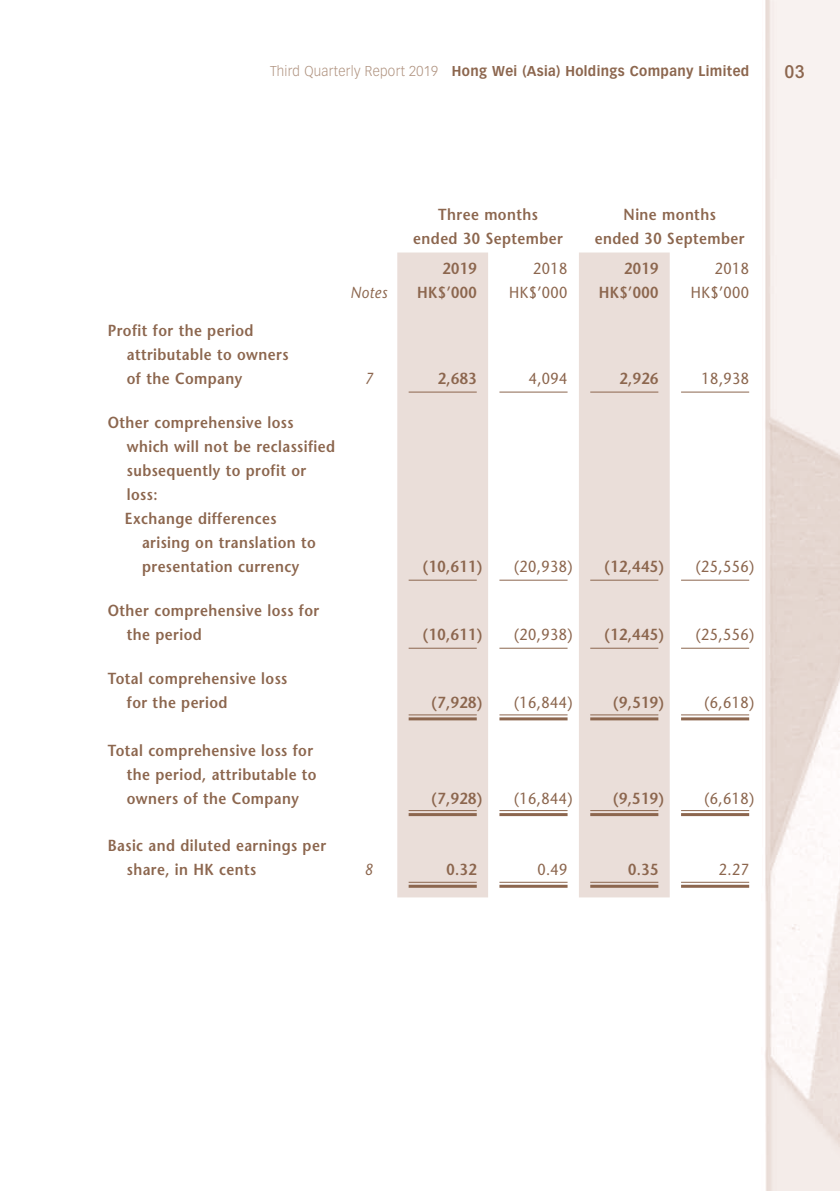
<style>
.page{position:relative;width:840px;height:1191px;background:#fff}
.page>*{position:absolute;margin:0;border:0;box-sizing:border-box;transform-origin:0 0}
.t1{font:500 18px "Arial MT Std";color:#8c664e}
.t2{font:600 16px/24px "Stone Sans Std";letter-spacing:.03em;color:#8c664e;scale:.9 1}
.t3{font:500 16px "Stone Sans Std";letter-spacing:.03em;color:#8c664e;scale:.9 1}
.t4{font:italic 500 16px "Stone Sans Std";letter-spacing:.03em;color:#8c664e;scale:.9 1}
.t5{font:700 14px "Vectora LT Std";letter-spacing:.025em;color:#8c664e;scale:.95 1}
.s1{font-weight:300;color:#af927f}
</style>
<div class="page">
<img style="left:397px;top:0;width:442px;height:1191px">
<svg style="left:397px;top:252px;width:272px;height:645px;fill:#eaded9"></svg>
<hr style="left:408px;top:391px;width:68px;height:1px;background:#8c664e">
<hr style="left:499px;top:391px;width:68px;height:1px;background:#8c664e">
<hr style="left:590px;top:391px;width:68px;height:1px;background:#8c664e">
<hr style="left:680px;top:391px;width:68px;height:1px;background:#8c664e">
<hr style="left:408px;top:579px;width:68px;height:1px;background:#8c664e">
<hr style="left:499px;top:579px;width:68px;height:1px;background:#8c664e">
<hr style="left:590px;top:579px;width:68px;height:1px;background:#8c664e">
<hr style="left:680px;top:579px;width:68px;height:1px;background:#8c664e">
<hr style="left:408px;top:647px;width:68px;height:1px;background:#8c664e">
<hr style="left:499px;top:647px;width:68px;height:1px;background:#8c664e">
<hr style="left:590px;top:647px;width:68px;height:1px;background:#8c664e">
<hr style="left:680px;top:647px;width:68px;height:1px;background:#8c664e">
<hr style="left:408px;top:714px;width:68px;height:1px;background:#8c664e">
<hr style="left:408px;top:717px;width:68px;height:3px;background:#8c664e">
<hr style="left:499px;top:714px;width:68px;height:1px;background:#8c664e">
<hr style="left:499px;top:717px;width:68px;height:3px;background:#8c664e">
<hr style="left:590px;top:714px;width:68px;height:1px;background:#8c664e">
<hr style="left:590px;top:717px;width:68px;height:3px;background:#8c664e">
<hr style="left:680px;top:714px;width:68px;height:1px;background:#8c664e">
<hr style="left:680px;top:717px;width:68px;height:3px;background:#8c664e">
<hr style="left:408px;top:810px;width:68px;height:1px;background:#8c664e">
<hr style="left:408px;top:813px;width:68px;height:3px;background:#8c664e">
<hr style="left:499px;top:810px;width:68px;height:1px;background:#8c664e">
<hr style="left:499px;top:813px;width:68px;height:3px;background:#8c664e">
<hr style="left:590px;top:810px;width:68px;height:1px;background:#8c664e">
<hr style="left:590px;top:813px;width:68px;height:3px;background:#8c664e">
<hr style="left:680px;top:810px;width:68px;height:1px;background:#8c664e">
<hr style="left:680px;top:813px;width:68px;height:3px;background:#8c664e">
<hr style="left:408px;top:881px;width:68px;height:1px;background:#8c664e">
<hr style="left:408px;top:884px;width:68px;height:3px;background:#8c664e">
<hr style="left:499px;top:881px;width:68px;height:1px;background:#8c664e">
<hr style="left:499px;top:884px;width:68px;height:3px;background:#8c664e">
<hr style="left:590px;top:881px;width:68px;height:1px;background:#8c664e">
<hr style="left:590px;top:884px;width:68px;height:3px;background:#8c664e">
<hr style="left:680px;top:881px;width:68px;height:1px;background:#8c664e">
<hr style="left:680px;top:884px;width:68px;height:3px;background:#8c664e">
<p class="t5" style="left:270px;top:63px;width:505px"><span class="s1">Third Quarterly Report 2019</span> Hong Wei (Asia) Holdings Company Limited</p>
<p class="t1" style="left:784px;top:61px;width:22px">03</p>
<p class="t2" style="left:413px;top:202px;width:168px;text-align:center">Three months<br>ended 30 September</p>
<p class="t2" style="left:594px;top:202px;width:168px;text-align:center">Nine months<br>ended 30 September</p>
<p class="t2" style="left:442px;top:256px;width:40px">2019</p>
<p class="t3" style="left:533px;top:259px;width:40px">2018</p>
<p class="t2" style="left:623px;top:256px;width:40px">2019</p>
<p class="t3" style="left:714px;top:259px;width:40px">2018</p>
<p class="t2" style="left:127px;top:318px;width:181px;text-indent:-19px">Profit for the period attributable to owners of the Company</p>
<p class="t2" style="left:125px;top:410px;width:235px;text-indent:-17px">Other comprehensive loss which will not be reclassified subsequently to profit or loss:<br>Exchange differences</p>
<p class="t2" style="left:142px;top:530px;width:195px">arising on translation to presentation currency</p>
<p class="t2" style="left:127px;top:598px;width:215px;text-indent:-19px">Other comprehensive loss for the period</p>
<p class="t2" style="left:127px;top:666px;width:180px;text-indent:-19px">Total comprehensive loss for the period</p>
<p class="t2" style="left:127px;top:738px;width:212px;text-indent:-19px">Total comprehensive loss for the period, attributable to owners of the Company</p>
<p class="t2" style="left:127px;top:833px;width:223px;text-indent:-19px">Basic and diluted earnings per share, in HK cents</p>
<p class="t4" style="left:350px;top:283px;width:42px">Notes</p>
<p class="t2" style="left:417px;top:280px;width:68px">HK$’000</p>
<p class="t3" style="left:509px;top:283px;width:66px">HK$’000</p>
<p class="t2" style="left:598px;top:280px;width:68px">HK$’000</p>
<p class="t3" style="left:690px;top:283px;width:66px">HK$’000</p>
<p class="t4" style="left:364px;top:369px;width:11px">7</p>
<p class="t2" style="left:437px;top:366px;width:45px">2,683</p>
<p class="t3" style="left:528px;top:369px;width:45px">4,094</p>
<p class="t2" style="left:619px;top:366px;width:45px">2,926</p>
<p class="t3" style="left:701px;top:369px;width:54px">18,938</p>
<p class="t2" style="left:422px;top:554px;width:68px">(10,611)</p>
<p class="t3" style="left:513px;top:557px;width:67px">(20,938)</p>
<p class="t2" style="left:603px;top:554px;width:68px">(12,445)</p>
<p class="t3" style="left:695px;top:557px;width:67px">(25,556)</p>
<p class="t2" style="left:422px;top:622px;width:68px">(10,611)</p>
<p class="t3" style="left:513px;top:625px;width:67px">(20,938)</p>
<p class="t2" style="left:603px;top:622px;width:68px">(12,445)</p>
<p class="t3" style="left:695px;top:625px;width:67px">(25,556)</p>
<p class="t2" style="left:431px;top:690px;width:59px">(7,928)</p>
<p class="t3" style="left:514px;top:693px;width:67px">(16,844)</p>
<p class="t2" style="left:612px;top:690px;width:59px">(9,519)</p>
<p class="t3" style="left:704px;top:693px;width:57px">(6,618)</p>
<p class="t2" style="left:431px;top:786px;width:59px">(7,928)</p>
<p class="t3" style="left:514px;top:788px;width:67px">(16,844)</p>
<p class="t2" style="left:612px;top:786px;width:59px">(9,519)</p>
<p class="t3" style="left:704px;top:788px;width:57px">(6,618)</p>
<p class="t4" style="left:364px;top:860px;width:11px">8</p>
<p class="t2" style="left:446px;top:857px;width:35px">0.32</p>
<p class="t3" style="left:537px;top:860px;width:35px">0.49</p>
<p class="t2" style="left:627px;top:857px;width:35px">0.35</p>
<p class="t3" style="left:718px;top:860px;width:35px">2.27</p>
</div>
